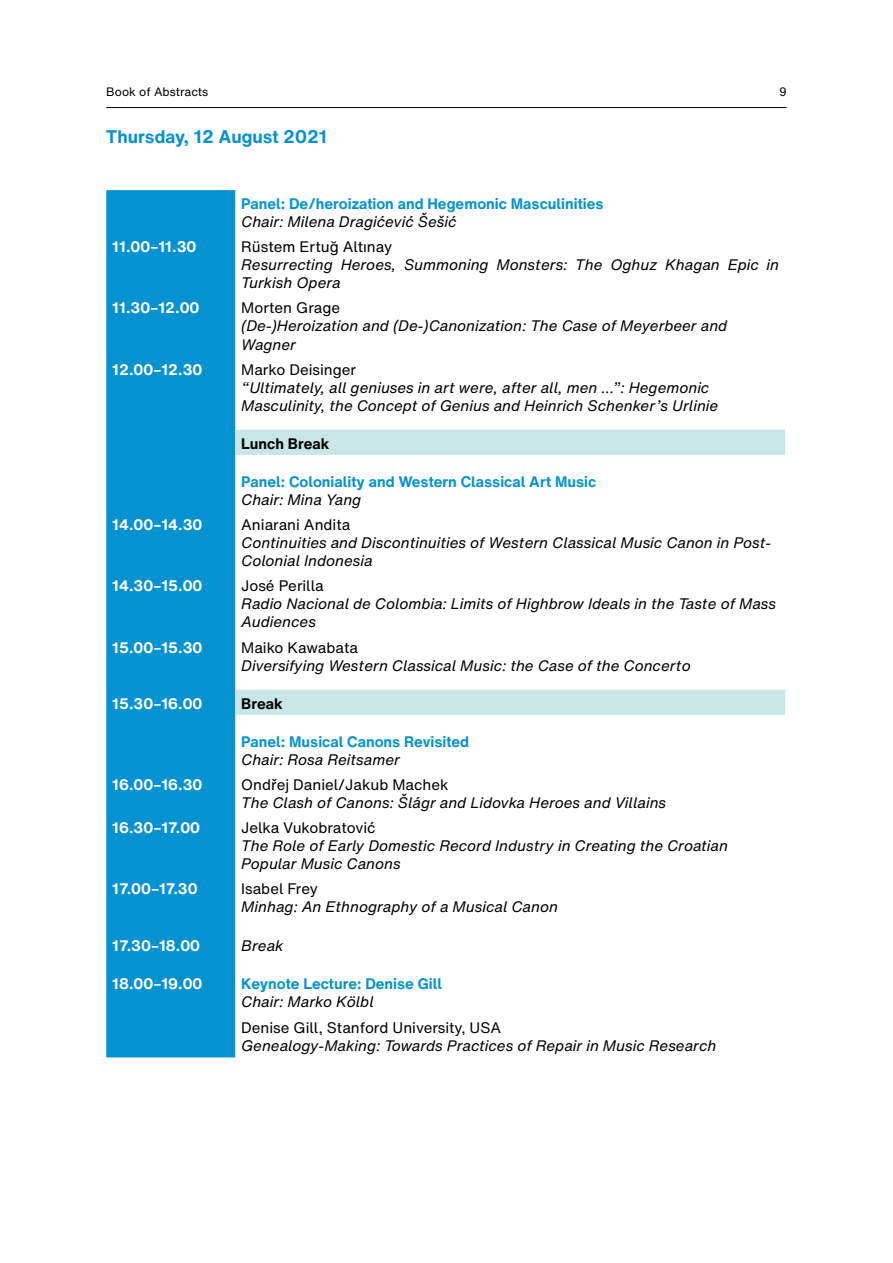
<style>
.page{position:relative;width:893px;height:1263px;background:#fff}
.page>*{position:absolute;margin:0;border:0;box-sizing:border-box;transform-origin:0 0}
.t1{font:700 18px "Helvetica Now Text";color:#0492d0}
.t2{font:italic 15px/18px "Helvetica Now Text";color:#000}
.t3{font:15px "Helvetica Now Text";color:#000}
.t4{font:700 15px "Helvetica Now Text";color:#0492d0}
.t5{font:700 15px "Helvetica Now Text";color:#fff}
.t6{font:700 15px "Helvetica Now Text";color:#000}
.t7{font:12px "Helvetica Now Text";color:#000}
</style>
<div class="page">
<hr style="left:106px;top:107px;width:681px;height:1px;background:#000">
<div style="left:106px;top:190px;width:129px;height:867px;background:#0492d0"></div>
<svg style="left:235px;top:430px;width:550px;height:285px"></svg>
<p class="t7" style="left:106px;top:82px;width:103px">Book of Abstracts</p>
<p class="t7" style="left:779px;top:82px;width:9px">9</p>
<p class="t1" style="left:106px;top:123px;width:222px">Thursday, 12 August 2021</p>
<p class="t4" style="left:241px;top:193px;width:364px">Panel: De/heroization and Hegemonic Masculinities</p>
<p class="t2" style="left:241px;top:212px;width:217px">Chair: Milena Dragićević Šešić</p>
<p class="t5" style="left:112px;top:236px;width:86px">11.00–11.30</p>
<p class="t3" style="left:241px;top:236px;width:153px">Rüstem Ertuğ Altınay</p>
<p class="t2" style="left:241px;top:256px;width:539px">Resurrecting Heroes, Summoning Monsters: The Oghuz Khagan Epic in<br>Turkish Opera</p>
<p class="t5" style="left:112px;top:297px;width:89px">11.30–12.00</p>
<p class="t3" style="left:241px;top:297px;width:100px">Morten Grage</p>
<p class="t2" style="left:241px;top:317px;width:487px">(De-)Heroization and (De-)Canonization: The Case of Meyerbeer and<br>Wagner</p>
<p class="t5" style="left:112px;top:358px;width:92px">12.00–12.30</p>
<p class="t3" style="left:241px;top:358px;width:116px">Marko Deisinger</p>
<p class="t2" style="left:241px;top:378px;width:479px">“Ultimately, all geniuses in art were, after all, men ...”: Hegemonic<br>Masculinity, the Concept of Genius and Heinrich Schenker’s Urlinie</p>
<p class="t6" style="left:241px;top:432px;width:90px">Lunch Break</p>
<p class="t4" style="left:241px;top:470px;width:357px">Panel: Coloniality and Western Classical Art Music</p>
<p class="t2" style="left:241px;top:490px;width:122px">Chair: Mina Yang</p>
<p class="t5" style="left:112px;top:514px;width:92px">14.00–14.30</p>
<p class="t3" style="left:241px;top:514px;width:111px">Aniarani Andita</p>
<p class="t2" style="left:241px;top:533px;width:531px">Continuities and Discontinuities of Western Classical Music Canon in Post-<br>Colonial Indonesia</p>
<p class="t5" style="left:112px;top:575px;width:92px">14.30–15.00</p>
<p class="t3" style="left:241px;top:575px;width:84px">José Perilla</p>
<p class="t2" style="left:241px;top:595px;width:536px">Radio Nacional de Colombia: Limits of Highbrow Ideals in the Taste of Mass<br>Audiences</p>
<p class="t5" style="left:112px;top:636px;width:92px">15.00–15.30</p>
<p class="t3" style="left:241px;top:636px;width:118px">Maiko Kawabata</p>
<p class="t2" style="left:241px;top:656px;width:451px">Diversifying Western Classical Music: the Case of the Concerto</p>
<p class="t5" style="left:112px;top:692px;width:92px">15.30–16.00</p>
<p class="t6" style="left:241px;top:692px;width:43px">Break</p>
<p class="t4" style="left:241px;top:730px;width:229px">Panel: Musical Canons Revisited</p>
<p class="t2" style="left:241px;top:750px;width:160px">Chair: Rosa Reitsamer</p>
<p class="t5" style="left:112px;top:773px;width:92px">16.00–16.30</p>
<p class="t3" style="left:241px;top:773px;width:209px">Ondřej Daniel/Jakub Machek</p>
<p class="t2" style="left:241px;top:793px;width:426px">The Clash of Canons: Šlágr and Lidovka Heroes and Villains</p>
<p class="t5" style="left:112px;top:817px;width:89px">16.30–17.00</p>
<p class="t3" style="left:241px;top:817px;width:136px">Jelka Vukobratović</p>
<p class="t2" style="left:241px;top:836px;width:488px">The Role of Early Domestic Record Industry in Creating the Croatian<br>Popular Music Canons</p>
<p class="t5" style="left:112px;top:878px;width:87px">17.00–17.30</p>
<p class="t3" style="left:241px;top:878px;width:78px">Isabel Frey</p>
<p class="t2" style="left:241px;top:898px;width:318px">Minhag: An Ethnography of a Musical Canon</p>
<p class="t5" style="left:112px;top:934px;width:89px">17.30–18.00</p>
<p class="t2" style="left:241px;top:936px;width:44px">Break</p>
<p class="t5" style="left:112px;top:972px;width:92px">18.00–19.00</p>
<p class="t4" style="left:241px;top:972px;width:202px">Keynote Lecture: Denise Gill</p>
<p class="t2" style="left:241px;top:992px;width:134px">Chair: Marko Kölbl</p>
<p class="t3" style="left:241px;top:1017px;width:261px">Denise Gill, Stanford University, USA</p>
<p class="t2" style="left:241px;top:1037px;width:477px">Genealogy-Making: Towards Practices of Repair in Music Research</p>
</div>
